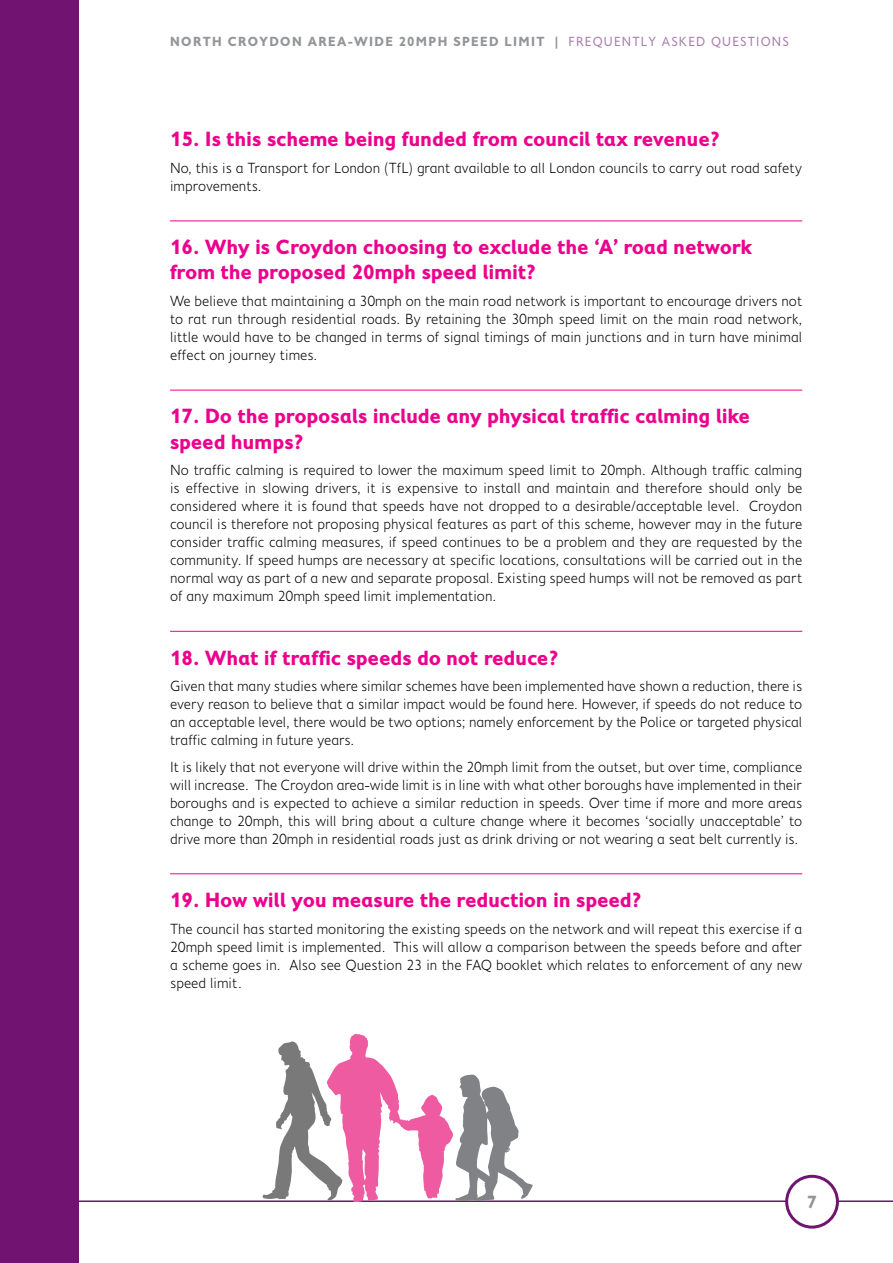
<style>
.page{position:relative;width:893px;height:1263px;background:#fff}
.page>*{position:absolute;margin:0;border:0;box-sizing:border-box;transform-origin:0 0}
.t1{font:700 21px/25.2px "Fiendstar";color:#ec008c}
.t2{font:700 18px "Fiendstar";color:#939598}
.t3{font:300 15px/18px "Fiendstar";color:#000;text-align:justify}
.t4{font:700 13.5px "Fiendstar";letter-spacing:.08em;color:#939598}
.s1{font-weight:400;color:#a67daa}
</style>
<div class="page">
<hr style="left:0;top:1200px;width:893px;height:2px;background:#711471">
<div style="left:787px;top:1176px;width:50px;height:51px;background:#fff;border-radius:50%"></div>
<div style="left:785px;top:1175px;width:54px;height:53px;border:3px solid #711471;border-radius:50%"></div>
<div style="left:0;top:0;width:79px;height:1263px;background:#711471"></div>
<hr style="left:170px;top:221px;width:632px;height:1px;background:#ec008c">
<hr style="left:170px;top:390px;width:632px;height:1px;background:#ec008c">
<hr style="left:170px;top:631px;width:632px;height:1px;background:#ec008c">
<hr style="left:170px;top:873px;width:632px;height:1px;background:#ec008c">
<svg style="left:263px;top:1034px;width:270px;height:168px"></svg>
<p class="t4" style="left:170px;top:33px;width:620px">NORTH CROYDON AREA-WIDE 20MPH SPEED LIMIT | <span class="s1">FREQUENTLY ASKED QUESTIONS</span></p>
<h1 class="t1" style="left:170px;top:126px;width:550px">15. Is this scheme being funded from council tax revenue?</h1>
<p class="t3" style="left:170px;top:159px;width:634px">No, this is a Transport for London (TfL) grant available to all London councils to carry out road safety improvements.</p>
<h1 class="t1" style="left:170px;top:234px;width:584px">16. Why is Croydon choosing to exclude the ‘A’ road network from the proposed 20mph speed limit?</h1>
<p class="t3" style="left:170px;top:292px;width:634px">We believe that maintaining a 30mph on the main road network is important to encourage drivers not to rat run through residential roads. By retaining the 30mph speed limit on the main road network, little would have to be changed in terms of signal timings of main junctions and in turn have minimal effect on journey times.</p>
<h1 class="t1" style="left:170px;top:403px;width:581px">17. Do the proposals include any physical traffic calming like speed humps?</h1>
<p class="t3" style="left:170px;top:461px;width:634px">No traffic calming is required to lower the maximum speed limit to 20mph. Although traffic calming is effective in slowing drivers, it is expensive to install and maintain and therefore should only be considered where it is found that speeds have not dropped to a desirable/acceptable level. Croydon council is therefore not proposing physical features as part of this scheme, however may in the future consider traffic calming measures, if speed continues to be a problem and they are requested by the community. If speed humps are necessary at specific locations, consultations will be carried out in the normal way as part of a new and separate proposal. Existing speed humps will not be removed as part of any maximum 20mph speed limit implementation.</p>
<h1 class="t1" style="left:170px;top:645px;width:389px">18. What if traffic speeds do not reduce?</h1>
<p class="t3" style="left:170px;top:677px;width:634px">Given that many studies where similar schemes have been implemented have shown a reduction, there is every reason to believe that a similar impact would be found here. However, if speeds do not reduce to an acceptable level, there would be two options; namely enforcement by the Police or targeted physical traffic calming in future years.</p>
<p class="t3" style="left:170px;top:758px;width:634px">It is likely that not everyone will drive within the 20mph limit from the outset, but over time, compliance will increase. The Croydon area-wide limit is in line with what other boroughs have implemented in their boroughs and is expected to achieve a similar reduction in speeds. Over time if more and more areas change to 20mph, this will bring about a culture change where it becomes ‘socially unacceptable’ to drive more than 20mph in residential roads just as drink driving or not wearing a seat belt currently is.</p>
<h1 class="t1" style="left:170px;top:887px;width:472px">19. How will you measure the reduction in speed?</h1>
<p class="t3" style="left:170px;top:920px;width:634px">The council has started monitoring the existing speeds on the network and will repeat this exercise if a 20mph speed limit is implemented. This will allow a comparison between the speeds before and after a scheme goes in. Also see Question 23 in the FAQ booklet which relates to enforcement of any new speed limit.</p>
<p class="t2" style="left:807px;top:1192px;width:11px">7</p>
</div>
